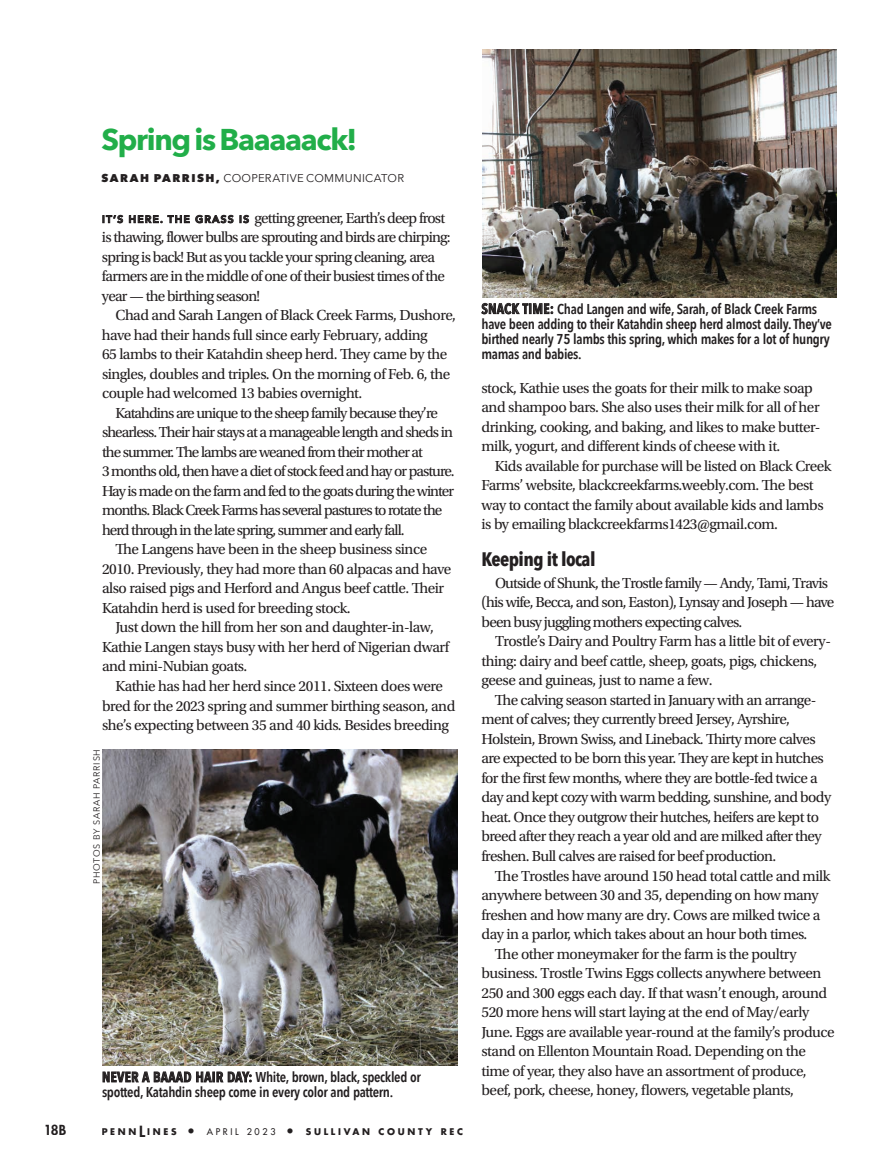
<style>
.page{position:relative;width:891px;height:1175px;background:#fff}
.page>*{position:absolute;margin:0;border:0;box-sizing:border-box;transform-origin:0 0}
.t1{font:700 30px "Avenir Next";letter-spacing:-.045em;color:#21ae49}
.t2{font:700 19.5px "Avenir Next Condensed";letter-spacing:-.03em;color:#231f20}
.t3{font:15.3px/19.5px "Utopia Std";letter-spacing:-.035em;color:#231f20}
.t4{font:15.3px "Utopia Std";letter-spacing:-.06em;color:#231f20}
.t5{font:600 14.25px/15px "Avenir Next Condensed";letter-spacing:-.025em;color:#231f20}
.t6{font:800 13.5px "Futura Std";color:#231f20}
.t7{font:11.25px "Avenir Next";letter-spacing:.025em;color:#231f20}
.t8{font:700 9px "Futura Std";letter-spacing:.3em;color:#231f20}
.t9{font:9px "Avenir Next";letter-spacing:.075em;color:#231f20}
.s1{font-weight:800}
.s2{font-family:"Avenir Next";font-weight:600;font-size:10.2px}
.s3{font-size:14.1px}
.s4{font-weight:800;font-size:15px}
.s5{font-size:13.5px}
.s6{font-weight:500}
</style>
<div class="page">
<img style="left:102px;top:749px;width:356px;height:316px">
<img style="left:482px;top:50px;width:355px;height:247px">
<h1 class="t1" style="left:102px;top:114px;width:257px">Spring is Baaaaack!</h1>
<p class="t7" style="left:102px;top:168px;width:304px"><span class="s1">SARAH PARRISH,</span> COOPERATIVE COMMUNICATOR</p>
<p class="t3" style="left:102px;top:208px;width:350px"><span class="s2">I T ’ S H E R E . T H E G R A S S I S</span> getting greener, Earth’s deep frost is thawing, flower bulbs are sprouting and birds are chirping: spring is back! But as you tackle your spring cleaning, area farmers are in the middle of one of their busiest times of the year — the birthing season!</p>
<p class="t3" style="left:102px;top:306px;width:356px;text-indent:13px">Chad and Sarah Langen of Black Creek Farms, Dushore, have had their hands full since early February, adding<br>65 lambs to their Katahdin sheep herd. They came by the singles, doubles and triples. On the morning of Feb. 6, the couple had welcomed 13 babies overnight.</p>
<p class="t4" style="left:115px;top:404px;width:324px">Katahdins are unique to the sheep family because they’re</p>
<p class="t4" style="left:102px;top:424px;width:353px">shearless. Their hair stays at a manageable length and sheds in</p>
<p class="t4" style="left:102px;top:443px;width:322px">the summer. The lambs are weaned from their mother at</p>
<p class="t4" style="left:102px;top:463px;width:354px">3 months old, then have a diet of stock feed and hay or pasture.</p>
<p class="t4" style="left:102px;top:482px;width:354px">Hay is made on the farm and fed to the goats during the winter</p>
<p class="t4" style="left:102px;top:502px;width:342px">months. Black Creek Farms has several pastures to rotate the</p>
<p class="t4" style="left:102px;top:521px;width:304px">herd through in the late spring, summer and early fall.</p>
<p class="t3" style="left:115px;top:540px;width:313px">The Langens have been in the sheep business since</p>
<p class="t3" style="left:102px;top:559px;width:351px">2010. Previously, they had more than 60 alpacas and have</p>
<p class="t3" style="left:102px;top:579px;width:344px">also raised pigs and Herford and Angus beef cattle. Their</p>
<p class="t3" style="left:102px;top:598px;width:250px">Katahdin herd is used for breeding stock.</p>
<p class="t3" style="left:115px;top:618px;width:320px">Just down the hill from her son and daughter-in-law,</p>
<p class="t3" style="left:102px;top:637px;width:349px">Kathie Langen stays busy with her herd of Nigerian dwarf</p>
<p class="t3" style="left:102px;top:657px;width:147px">and mini-Nubian goats.</p>
<p class="t3" style="left:115px;top:676px;width:329px">Kathie has had her herd since 2011. Sixteen does were</p>
<p class="t3" style="left:102px;top:696px;width:355px">bred for the 2023 spring and summer birthing season, and</p>
<p class="t3" style="left:102px;top:715px;width:348px">she’s expecting between 35 and 40 kids. Besides breeding</p>
<p class="t9" style="left:89px;top:883px;width:136px;rotate:-90deg">PHOTOS BY SARAH PARRISH</p>
<p class="t5" style="left:102px;top:1069px;width:320px"><span class="s3">NEVER A BAAAD HAIR DAY:</span> White, brown, black, speckled or spotted, Katahdin sheep come in every color and pattern.</p>
<p class="t6" style="left:43px;top:1121px;width:25px">18B</p>
<p class="t8" style="left:102px;top:1125px;width:363px">PENN<span class="s4">L</span>INES <span class="s5">•</span> <span class="s6">APRIL 2023</span> <span class="s5">•</span> SULLIVAN COUNTY REC</p>
<p class="t5" style="left:482px;top:301px;width:352px"><span class="s3">SNACK TIME:</span> Chad Langen and wife, Sarah, of Black Creek Farms have been adding to their Katahdin sheep herd almost daily. They’ve birthed nearly 75 lambs this spring, which makes for a lot of hungry mamas and babies.</p>
<p class="t3" style="left:482px;top:378px;width:340px">stock, Kathie uses the goats for their milk to make soap and shampoo bars. She also uses their milk for all of her drinking, cooking, and baking, and likes to make butter&shy;milk, yogurt, and different kinds of cheese with it.</p>
<p class="t3" style="left:482px;top:456px;width:352px;text-indent:13px">Kids available for purchase will be listed on Black Creek Farms’ website, blackcreekfarms.weebly.com. The best way to contact the family about available kids and lambs is by emailing blackcreekfarms1423@gmail.com.</p>
<p class="t2" style="left:482px;top:547px;width:116px">Keeping it local</p>
<p class="t3" style="left:482px;top:573px;width:354px;text-indent:13px">Outside of Shunk, the Trostle family — Andy, Tami, Travis (his wife, Becca, and son, Easton), Lynsay and Joseph — have been busy juggling mothers expecting calves.</p>
<p class="t3" style="left:482px;top:632px;width:351px;text-indent:14px">Trostle’s Dairy and Poultry Farm has a little bit of every&shy;thing: dairy and beef cattle, sheep, goats, pigs, chickens, geese and guineas, just to name a few.</p>
<p class="t3" style="left:482px;top:690px;width:351px;text-indent:13px">The calving season started in January with an arrange&shy;ment of calves; they currently breed Jersey, Ayrshire, Holstein, Brown Swiss, and Lineback. Thirty more calves are expected to be born this year. They are kept in hutches for the first few months, where they are bottle-fed twice a day and kept cozy with warm bedding, sunshine, and body heat. Once they outgrow their hutches, heifers are kept to breed after they reach a year old and are milked after they freshen. Bull calves are raised for beef production.</p>
<p class="t3" style="left:495px;top:866px;width:337px">The Trostles have around 150 head total cattle and milk</p>
<p class="t3" style="left:482px;top:885px;width:339px">anywhere between 30 and 35, depending on how many</p>
<p class="t3" style="left:482px;top:905px;width:341px">freshen and how many are dry. Cows are milked twice a</p>
<p class="t3" style="left:482px;top:924px;width:327px">day in a parlor, which takes about an hour both times.</p>
<p class="t3" style="left:495px;top:944px;width:303px">The other moneymaker for the farm is the poultry</p>
<p class="t3" style="left:482px;top:963px;width:341px">business. Trostle Twins Eggs collects anywhere between</p>
<p class="t3" style="left:482px;top:983px;width:347px">250 and 300 eggs each day. If that wasn’t enough, around</p>
<p class="t3" style="left:482px;top:1002px;width:329px">520 more hens will start laying at the end of May/early</p>
<p class="t3" style="left:482px;top:1022px;width:355px">June. Eggs are available year-round at the family’s produce</p>
<p class="t3" style="left:482px;top:1041px;width:326px">stand on Ellenton Mountain Road. Depending on the</p>
<p class="t3" style="left:482px;top:1061px;width:327px">time of year, they also have an assortment of produce,</p>
<p class="t3" style="left:482px;top:1080px;width:314px">beef, pork, cheese, honey, flowers, vegetable plants,</p>
</div>
